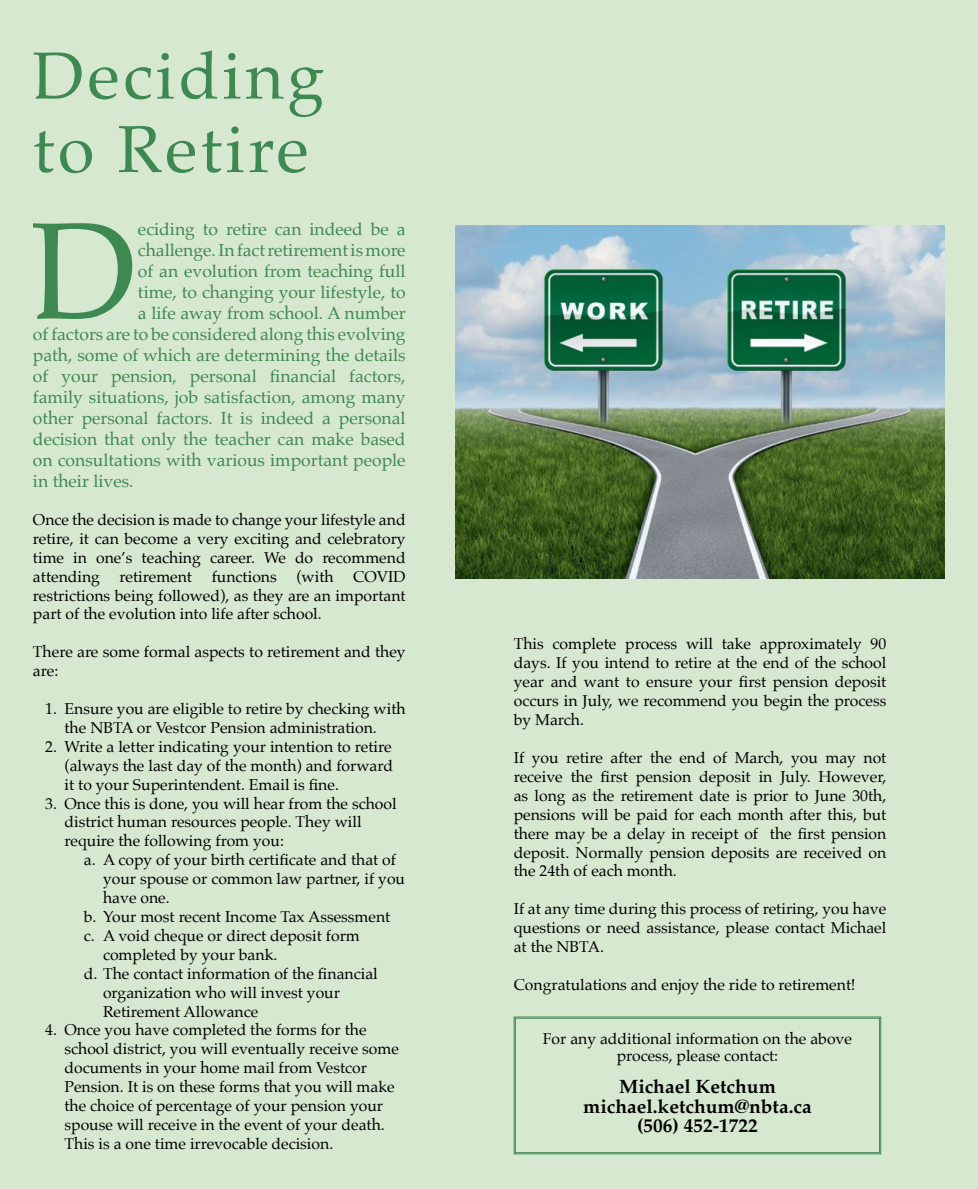
<style>
.page{position:relative;width:978px;height:1189px;background:#fff}
.page>*{position:absolute;margin:0;border:0;box-sizing:border-box;transform-origin:0 0}
.t1{font:137.72px "Palatino";color:#3e8851}
.t2{font:66.5px/73.5px "Palatino";letter-spacing:.05em;color:#3e8851}
.t3{font:700 19.25px/19.2px "Palatino";color:#000;text-align:center}
.t4{font:17.5px "Palatino";color:#3e8851}
.t5{font:15.75px/18.9px "Palatino";color:#000;text-align:justify}
</style>
<div class="page">
<div style="left:0;top:0;width:977px;height:1188px;background:#d7e8d1"></div>
<svg style="left:513px;top:1016px;width:368px;height:138px"></svg>
<div style="left:515px;top:1017px;width:364px;height:135px;border:1px solid #3e8851"></div>
<img style="left:455px;top:225px;width:488px;height:353px">
<h2 class="t2" style="left:33px;top:39px;width:293px">Deciding to Retire</h2>
<h1 class="t1" style="left:31px;top:157px;width:108px">D</h1>
<p class="t4" style="left:138px;top:214px;width:269px">eciding to retire can indeed be a</p>
<p class="t4" style="left:138px;top:235px;width:269px">challenge. In fact retirement is more</p>
<p class="t4" style="left:138px;top:256px;width:269px">of an evolution from teaching full</p>
<p class="t4" style="left:138px;top:277px;width:269px">time, to changing your lifestyle, to</p>
<p class="t4" style="left:138px;top:298px;width:269px">a life away from school. A number</p>
<p class="t4" style="left:33px;top:319px;width:374px">of factors are to be considered along this evolving</p>
<p class="t4" style="left:33px;top:340px;width:374px">path, some of which are determining the details</p>
<p class="t4" style="left:33px;top:361px;width:374px">of your pension, personal financial factors,</p>
<p class="t4" style="left:33px;top:382px;width:374px">family situations, job satisfaction, among many</p>
<p class="t4" style="left:33px;top:403px;width:374px">other personal factors. It is indeed a personal</p>
<p class="t4" style="left:33px;top:424px;width:374px">decision that only the teacher can make based</p>
<p class="t4" style="left:33px;top:445px;width:374px">on consultations with various important people</p>
<p class="t4" style="left:33px;top:466px;width:102px">in their lives.</p>
<p class="t5" style="left:33px;top:510px;width:374px">Once the decision is made to change your lifestyle and retire, it can become a very exciting and celebratory time in one’s teaching career. We do recommend attending retirement functions (with COVID restrictions being followed), as they are an important part of the evolution into life after school.</p>
<p class="t5" style="left:33px;top:642px;width:374px">There are some formal aspects to retirement and they are:</p>
<p class="t5" style="left:64px;top:699px;width:342px;text-indent:-19px">1. Ensure you are eligible to retire by checking with the NBTA or Vestcor Pension administration.</p>
<p class="t5" style="left:64px;top:737px;width:330px;text-indent:-19px">2. Write a letter indicating your intention to retire (always the last day of the month) and forward it to your Superintendent. Email is fine.</p>
<p class="t5" style="left:64px;top:793px;width:333px;text-align:left;text-indent:-19px">3. Once this is done, you will hear from the school district human resources people. They will require the following from you:</p>
<p class="t5" style="left:84px;top:850px;width:314px">a. A copy of your birth certificate and that of</p>
<p class="t5" style="left:103px;top:869px;width:303px">your spouse or common law partner, if you</p>
<p class="t5" style="left:103px;top:888px;width:68px">have one.</p>
<p class="t5" style="left:84px;top:907px;width:308px">b. Your most recent Income Tax Assessment</p>
<p class="t5" style="left:84px;top:926px;width:277px">c. A void cheque or direct deposit form</p>
<p class="t5" style="left:103px;top:944px;width:176px">completed by your bank.</p>
<p class="t5" style="left:84px;top:963px;width:295px">d. The contact information of the financial</p>
<p class="t5" style="left:103px;top:982px;width:238px">organization who will invest your</p>
<p class="t5" style="left:103px;top:1001px;width:157px">Retirement Allowance</p>
<p class="t5" style="left:64px;top:1020px;width:336px;text-align:left;text-indent:-19px">4. Once you have completed the forms for the school district, you will eventually receive some documents in your home mail from Vestcor Pension. It is on these forms that you will make the choice of percentage of your pension your spouse will receive in the event of your death.<br>This is a one time irrevocable decision.</p>
<p class="t5" style="left:542px;top:1029px;width:310px;line-height:17.5px;text-align:center">For any additional information on the above process, please contact:</p>
<p class="t5" style="left:513px;top:634px;width:374px">This complete process will take approximately 90 days. If you intend to retire at the end of the school year and want to ensure your first pension deposit occurs in July, we recommend you begin the process by March.</p>
<p class="t5" style="left:513px;top:748px;width:374px">If you retire after the end of March, you may not receive the first pension deposit in July. However, as long as the retirement date is prior to June 30th, pensions will be paid for each month after this, but there may be a delay in receipt of the first pension deposit. Normally pension deposits are received on the 24th of each month.</p>
<p class="t5" style="left:513px;top:899px;width:374px">If at any time during this process of retiring, you have questions or need assistance, please contact Michael at the NBTA.</p>
<p class="t5" style="left:513px;top:974px;width:343px">Congratulations and enjoy the ride to retirement!</p>
<p class="t3" style="left:583px;top:1076px;width:230px">Michael Ketchum michael.ketchum@nbta.ca (506) 452-1722</p>
</div>
